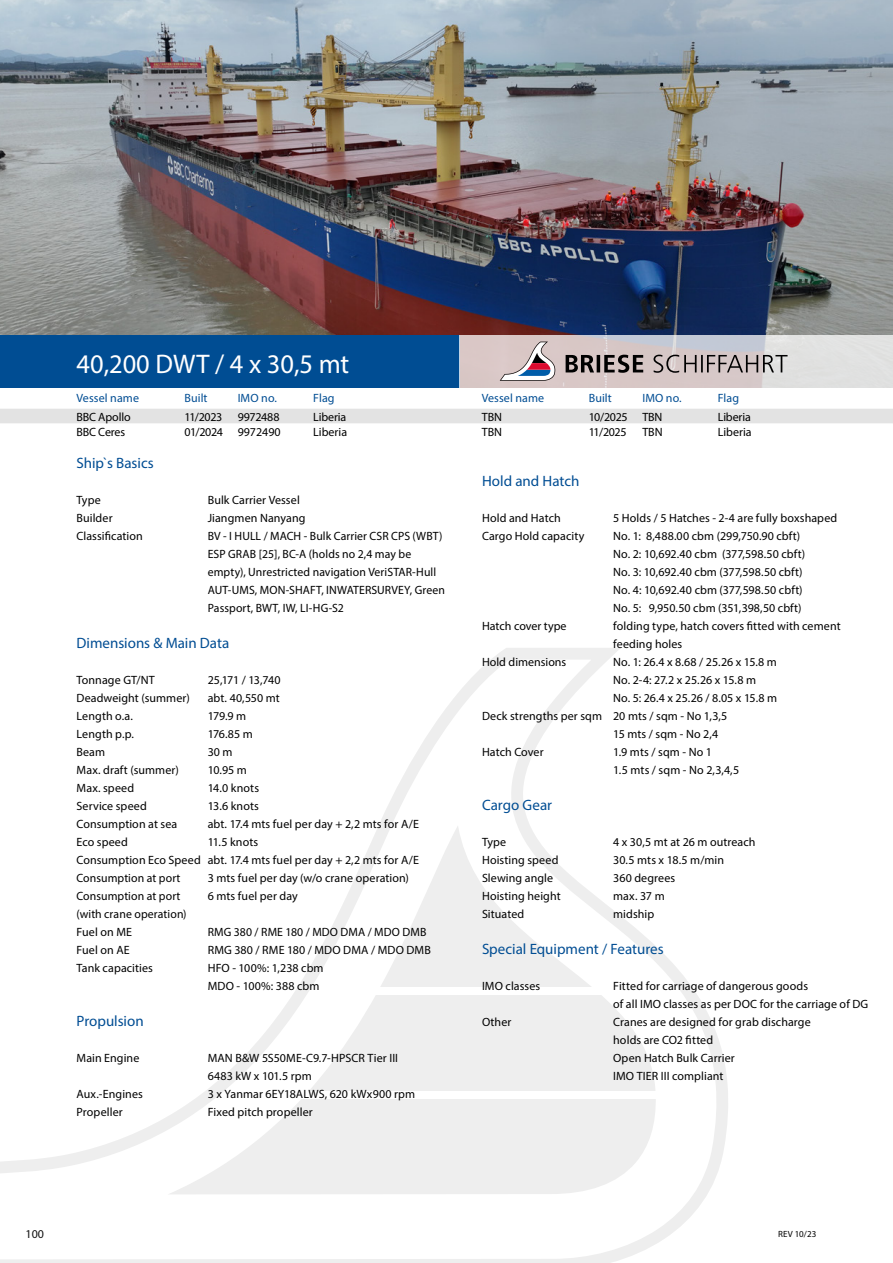
<style>
.page{position:relative;width:893px;height:1263px;background:#fff}
.page>*{position:absolute;margin:0;border:0;box-sizing:border-box;transform-origin:0 0}
.t1{font:27px "Myriad Pro";color:#fff}
.t2{font:15px "Myriad Pro";color:#004d93}
.t3{font:12px/18px "Myriad Pro";letter-spacing:.005em;color:#000}
.t4{font:12px "Myriad Pro";letter-spacing:.005em;color:#004d93}
.t5{font:12px "Myriad Pro";letter-spacing:-.04em;color:#000}
.t6{font:12px "Myriad Pro";letter-spacing:-.015em;color:#000}
.t7{font:9px "Myriad Pro";letter-spacing:.02em;color:#000}
</style>
<div class="page">
<svg style="left:0;top:648px;width:728px;height:615px"></svg>
<svg style="left:168px;top:1095px;width:489px;height:99px;fill:#eee"></svg>
<svg style="left:305px;top:825px;width:351px;height:267px"></svg>
<div style="left:371px;top:987px;width:236px;height:7px;background:#fff"></div>
<div style="left:297px;top:1092px;width:370px;height:7px;background:#fff"></div>
<img style="left:0;top:0;width:893px;height:335px">
<div style="left:0;top:335px;width:460px;height:53px;background:#004d93"></div>
<svg style="left:460px;top:335px;width:433px;height:53px"></svg>
<div style="left:0;top:409px;width:893px;height:15px;background:#e3e3e3"></div>
<svg style="left:500px;top:342px;width:55px;height:39px"></svg>
<svg style="left:566px;top:355px;width:221px;height:18px"></svg>
<p class="t1" style="left:77px;top:347px;width:274px">40,200 DWT / 4 x 30,5 mt</p>
<p class="t4" style="left:77px;top:390px;width:64px">Vessel name</p>
<p class="t4" style="left:185px;top:390px;width:25px">Built</p>
<p class="t4" style="left:238px;top:390px;width:41px">IMO no.</p>
<p class="t4" style="left:313px;top:390px;width:23px">Flag</p>
<p class="t4" style="left:482px;top:390px;width:64px">Vessel name</p>
<p class="t4" style="left:589px;top:390px;width:25px">Built</p>
<p class="t4" style="left:642px;top:390px;width:41px">IMO no.</p>
<p class="t4" style="left:718px;top:390px;width:23px">Flag</p>
<p class="t3" style="left:77px;top:407px;width:56px">BBC Apollo</p>
<p class="t3" style="left:185px;top:407px;width:39px">11/2023</p>
<p class="t6" style="left:238px;top:409px;width:43px">9972488</p>
<p class="t3" style="left:313px;top:407px;width:35px">Liberia</p>
<p class="t3" style="left:482px;top:407px;width:22px">TBN</p>
<p class="t3" style="left:589px;top:407px;width:40px">10/2025</p>
<p class="t3" style="left:642px;top:407px;width:22px">TBN</p>
<p class="t3" style="left:718px;top:407px;width:35px">Liberia</p>
<p class="t3" style="left:77px;top:422px;width:50px">BBC Ceres</p>
<p class="t3" style="left:185px;top:422px;width:40px">01/2024</p>
<p class="t3" style="left:238px;top:422px;width:45px">9972490</p>
<p class="t3" style="left:313px;top:422px;width:35px">Liberia</p>
<p class="t3" style="left:482px;top:422px;width:22px">TBN</p>
<p class="t3" style="left:589px;top:422px;width:39px">11/2025</p>
<p class="t3" style="left:642px;top:422px;width:22px">TBN</p>
<p class="t3" style="left:718px;top:422px;width:35px">Liberia</p>
<p class="t2" style="left:77px;top:454px;width:79px">Ship`s Basics</p>
<p class="t3" style="left:77px;top:491px;width:26px">Type</p>
<p class="t3" style="left:208px;top:491px;width:94px">Bulk Carrier Vessel</p>
<p class="t3" style="left:77px;top:509px;width:38px">Builder</p>
<p class="t3" style="left:208px;top:509px;width:99px">Jiangmen Nanyang</p>
<p class="t3" style="left:77px;top:527px;width:68px">Classification</p>
<p class="t3" style="left:208px;top:527px;width:236px">BV - I HULL / MACH - Bulk Carrier CSR CPS (WBT)</p>
<p class="t3" style="left:208px;top:545px;width:239px">ESP GRAB [25], BC-A (holds no 2,4 may be empty), Unrestricted navigation VeriSTAR-Hull AUT-UMS, MON-SHAFT, INWATERSURVEY, Green Passport, BWT, IW, LI-HG-S2</p>
<p class="t2" style="left:77px;top:634px;width:154px">Dimensions &amp; Main Data</p>
<p class="t3" style="left:77px;top:671px;width:80px">Tonnage GT/NT</p>
<p class="t5" style="left:208px;top:673px;width:74px">25,171 / 13,740</p>
<p class="t3" style="left:77px;top:689px;width:115px">Deadweight (summer)</p>
<p class="t3" style="left:208px;top:689px;width:74px">abt. 40,550 mt</p>
<p class="t3" style="left:77px;top:707px;width:58px">Length o.a.</p>
<p class="t3" style="left:208px;top:707px;width:40px">179.9 m</p>
<p class="t3" style="left:77px;top:725px;width:59px">Length p.p.</p>
<p class="t3" style="left:208px;top:725px;width:47px">176.85 m</p>
<p class="t3" style="left:77px;top:743px;width:30px">Beam</p>
<p class="t3" style="left:208px;top:743px;width:26px">30 m</p>
<p class="t3" style="left:77px;top:761px;width:104px">Max. draft (summer)</p>
<p class="t3" style="left:208px;top:761px;width:41px">10.95 m</p>
<p class="t3" style="left:77px;top:779px;width:59px">Max. speed</p>
<p class="t3" style="left:208px;top:779px;width:53px">14.0 knots</p>
<p class="t3" style="left:77px;top:797px;width:72px">Service speed</p>
<p class="t3" style="left:208px;top:797px;width:53px">13.6 knots</p>
<p class="t3" style="left:77px;top:815px;width:102px">Consumption at sea</p>
<p class="t3" style="left:208px;top:815px;width:213px">abt. 17.4 mts fuel per day + 2,2 mts for A/E</p>
<p class="t3" style="left:77px;top:833px;width:53px">Eco speed</p>
<p class="t3" style="left:208px;top:833px;width:52px">11.5 knots</p>
<p class="t3" style="left:77px;top:851px;width:126px">Consumption Eco Speed</p>
<p class="t3" style="left:208px;top:851px;width:213px">abt. 17.4 mts fuel per day + 2,2 mts for A/E</p>
<p class="t3" style="left:77px;top:869px;width:105px">Consumption at port</p>
<p class="t3" style="left:208px;top:869px;width:203px">3 mts fuel per day (w/o crane operation)</p>
<p class="t3" style="left:77px;top:887px;width:105px">Consumption at port</p>
<p class="t3" style="left:77px;top:905px;width:112px">(with crane operation)</p>
<p class="t2" style="left:482px;top:472px;width:99px">Hold and Hatch</p>
<p class="t3" style="left:482px;top:509px;width:80px">Hold and Hatch</p>
<p class="t3" style="left:613px;top:509px;width:226px">5 Holds / 5 Hatches - 2-4 are fully boxshaped</p>
<p class="t3" style="left:482px;top:527px;width:104px">Cargo Hold capacity</p>
<p class="t3" style="left:613px;top:527px;width:189px">No. 1: 8,488.00 cbm (299,750.90 cbft)</p>
<p class="t3" style="left:613px;top:545px;width:194px">No. 2: 10,692.40 cbm (377,598.50 cbft)</p>
<p class="t3" style="left:613px;top:563px;width:191px">No. 3: 10,692.40 cbm (377,598.50 cbft)</p>
<p class="t3" style="left:613px;top:581px;width:191px">No. 4: 10,692.40 cbm (377,598.50 cbft)</p>
<p class="t3" style="left:613px;top:599px;width:190px">No. 5: 9,950.50 cbm (351,398,50 cbft)</p>
<p class="t3" style="left:482px;top:617px;width:86px">Hatch cover type</p>
<p class="t3" style="left:613px;top:617px;width:229px">folding type, hatch covers fitted with cement feeding holes</p>
<p class="t3" style="left:482px;top:653px;width:86px">Hold dimensions</p>
<p class="t3" style="left:613px;top:653px;width:165px">No. 1: 26.4 x 8.68 / 25.26 x 15.8 m</p>
<p class="t3" style="left:613px;top:671px;width:144px">No. 2-4: 27.2 x 25.26 x 15.8 m</p>
<p class="t3" style="left:613px;top:689px;width:165px">No. 5: 26.4 x 25.26 / 8.05 x 15.8 m</p>
<p class="t3" style="left:482px;top:707px;width:122px">Deck strengths per sqm</p>
<p class="t3" style="left:613px;top:707px;width:116px">20 mts / sqm - No 1,3,5</p>
<p class="t3" style="left:613px;top:725px;width:107px">15 mts / sqm - No 2,4</p>
<p class="t3" style="left:482px;top:743px;width:63px">Hatch Cover</p>
<p class="t3" style="left:613px;top:743px;width:100px">1.9 mts / sqm - No 1</p>
<p class="t3" style="left:613px;top:761px;width:128px">1.5 mts / sqm - No 2,3,4,5</p>
<p class="t2" style="left:482px;top:796px;width:72px">Cargo Gear</p>
<p class="t3" style="left:482px;top:833px;width:26px">Type</p>
<p class="t3" style="left:613px;top:833px;width:144px">4 x 30,5 mt at 26 m outreach</p>
<p class="t3" style="left:482px;top:851px;width:78px">Hoisting speed</p>
<p class="t3" style="left:613px;top:851px;width:112px">30.5 mts x 18.5 m/min</p>
<p class="t3" style="left:482px;top:869px;width:73px">Slewing angle</p>
<p class="t3" style="left:613px;top:869px;width:64px">360 degrees</p>
<p class="t3" style="left:482px;top:887px;width:80px">Hoisting height</p>
<p class="t3" style="left:613px;top:887px;width:53px">max. 37 m</p>
<p class="t3" style="left:482px;top:905px;width:44px">Situated</p>
<p class="t3" style="left:613px;top:905px;width:43px">midship</p>
<p class="t2" style="left:482px;top:940px;width:183px">Special Equipment / Features</p>
<p class="t3" style="left:482px;top:977px;width:60px">IMO classes</p>
<p class="t3" style="left:482px;top:1013px;width:31px">Other</p>
<p class="t3" style="left:208px;top:887px;width:92px">6 mts fuel per day</p>
<p class="t3" style="left:77px;top:923px;width:57px">Fuel on ME</p>
<p class="t3" style="left:208px;top:923px;width:220px">RMG 380 / RME 180 / MDO DMA / MDO DMB</p>
<p class="t3" style="left:77px;top:941px;width:55px">Fuel on AE</p>
<p class="t3" style="left:208px;top:941px;width:225px">RMG 380 / RME 180 / MDO DMA / MDO DMB</p>
<p class="t3" style="left:77px;top:959px;width:78px">Tank capacities</p>
<p class="t3" style="left:208px;top:959px;width:117px">HFO - 100%: 1,238 cbm</p>
<p class="t3" style="left:208px;top:977px;width:113px">MDO - 100%: 388 cbm</p>
<p class="t2" style="left:77px;top:1012px;width:69px">Propulsion</p>
<p class="t3" style="left:77px;top:1049px;width:64px">Main Engine</p>
<p class="t3" style="left:208px;top:1049px;width:192px">MAN B&amp;W 5S50ME-C9.7-HPSCR Tier III</p>
<p class="t3" style="left:208px;top:1067px;width:106px">6483 kW x 101.5 rpm</p>
<p class="t3" style="left:77px;top:1085px;width:68px">Aux.-Engines</p>
<p class="t3" style="left:208px;top:1085px;width:209px">3 x Yanmar 6EY18ALWS, 620 kWx900 rpm</p>
<p class="t3" style="left:77px;top:1103px;width:48px">Propeller</p>
<p class="t3" style="left:208px;top:1103px;width:107px">Fixed pitch propeller</p>
<p class="t3" style="left:613px;top:977px;width:196px">Fitted for carriage of dangerous goods</p>
<p class="t3" style="left:613px;top:995px;width:257px">of all IMO classes as per DOC for the carriage of DG</p>
<p class="t3" style="left:613px;top:1013px;width:199px">Cranes are designed for grab discharge</p>
<p class="t3" style="left:613px;top:1031px;width:102px">holds are CO2 fitted</p>
<p class="t3" style="left:613px;top:1049px;width:123px">Open Hatch Bulk Carrier</p>
<p class="t3" style="left:613px;top:1067px;width:112px">IMO TIER III compliant</p>
<p class="t3" style="left:26px;top:1225px;width:20px">100</p>
<p class="t7" style="left:778px;top:1228px;width:40px">REV 10/23</p>
</div>
